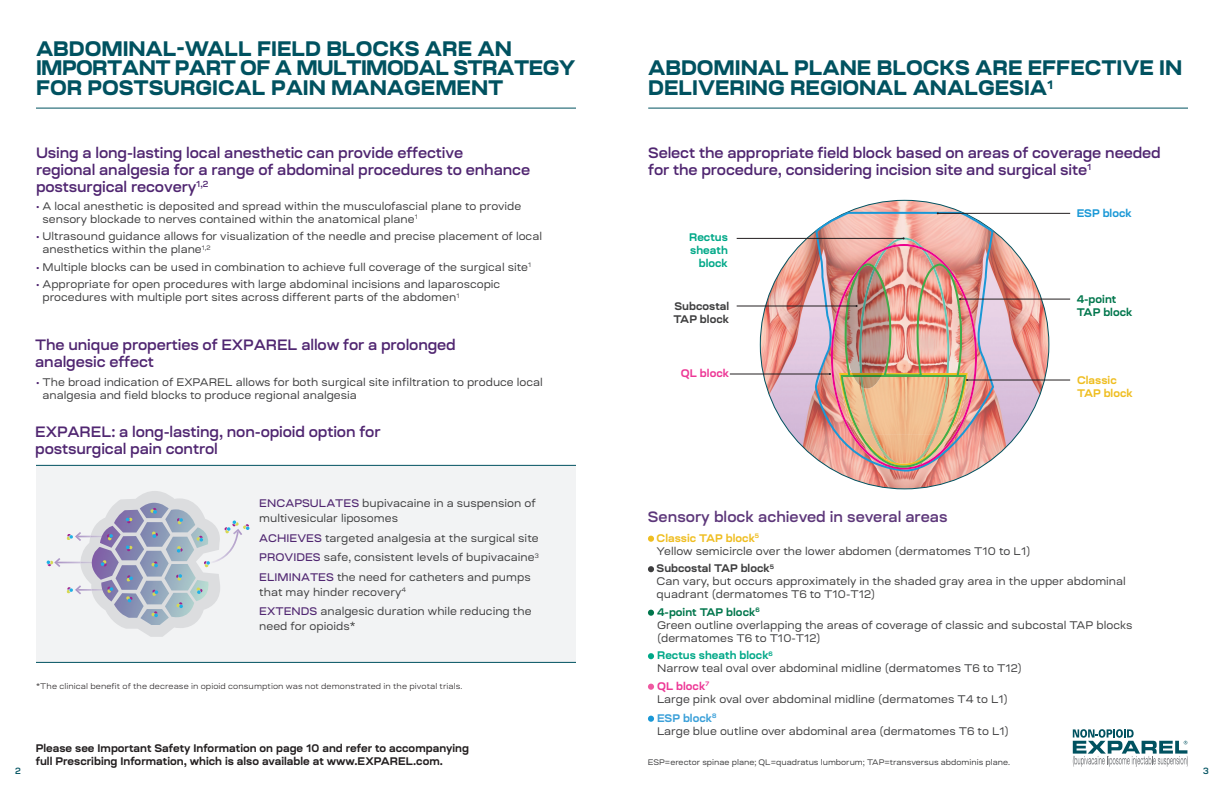
<style>
.page{position:relative;width:1224px;height:792px;background:#fff}
.page>*{position:absolute;margin:0;border:0;box-sizing:border-box;transform-origin:0 0}
.t1{font:800 21px/20px "Ruberoid";letter-spacing:-.005em;color:#005260}
.t2{font:600 15px/17px "Ruberoid";letter-spacing:-.01em;color:#502671}
.t3{font:600 15px "Ruberoid";color:#5d377a}
.t4{font:11px/13px "Ruberoid";color:#3e3e3f}
.t5{font:700 11px/13px "Ruberoid";color:#231f20}
.t6{font:700 11px/13px "Ruberoid";color:#3e3e3f}
.t7{font:700 11px/13px "Ruberoid";color:#00a888;text-align:right}
.t8{font:700 11px/13px "Ruberoid";color:#efbe22}
.t9{font:700 11px/13px "Ruberoid";color:#00764c}
.t10{font:700 11px "Ruberoid";color:#1a98d6}
.t11{font:700 11px "Ruberoid";color:#ed3896}
.t12{font:600 9px "Ruberoid";color:#005260}
.t13{font:300 8px "Ruberoid";letter-spacing:.01em;color:#231f20}
.t14{font:8px "Ruberoid";color:#3e3e3f}
.s1{color:#502671}
.s2{font-weight:500;color:#502671}
.s3{font-weight:700;color:#efbe22}
.s4{font-weight:700}
.s5{font-weight:700;color:#00764c}
.s6{font-weight:700;color:#00a888}
.s7{font-weight:700;color:#ed3896}
.s8{font-weight:700;color:#3ba0d9}
</style>
<div class="page">
<div style="left:36px;top:465px;width:540px;height:197px;background:#f2f3f4"></div>
<hr style="left:36px;top:465px;width:540px;height:1px;background:#005260">
<hr style="left:36px;top:662px;width:540px;height:1px;background:#005260">
<svg style="left:46px;top:491px;width:204px;height:146px"></svg>
<hr style="left:36px;top:108px;width:540px;height:1px;background:#005260">
<hr style="left:648px;top:108px;width:540px;height:1px;background:#005260">
<svg style="left:648px;top:536px;width:6px;height:6px"></svg>
<svg style="left:648px;top:566px;width:6px;height:6px"></svg>
<svg style="left:648px;top:610px;width:6px;height:6px"></svg>
<svg style="left:648px;top:653px;width:6px;height:6px"></svg>
<svg style="left:648px;top:684px;width:6px;height:6px"></svg>
<svg style="left:648px;top:716px;width:6px;height:6px"></svg>
<svg style="left:1073px;top:729px;width:115px;height:38px"></svg>
<img style="left:760px;top:200px;width:289px;height:289px">
<svg style="left:814px;top:211px;width:181px;height:265px;background:#d6b1b4"></svg>
<hr style="left:737px;top:306px;width:120px;height:1px;background:#231f20">
<hr style="left:730px;top:374px;width:100px;height:1px;background:#231f20">
<hr style="left:737px;top:238px;width:167px;height:1px;background:#231f20">
<hr style="left:967px;top:380px;width:103px;height:1px;background:#231f20">
<hr style="left:960px;top:299px;width:110px;height:1px;background:#231f20">
<img style="left:829px;top:237px;width:153px;height:233px">
<hr style="left:938px;top:213px;width:132px;height:1px;background:#231f20">
<h1 class="t1" style="left:36px;top:38px;width:541px">ABDOMINAL-WALL FIELD BLOCKS ARE AN<br>IMPORTANT PART OF A MULTIMODAL STRATEGY<br>FOR POSTSURGICAL PAIN MANAGEMENT</h1>
<h2 class="t2" style="left:36px;top:144px;width:496px">Using a long-lasting local anesthetic can provide effective<br>regional analgesia for a range of abdominal procedures to enhance postsurgical recovery<sup>1,2</sup></h2>
<p class="t4" style="left:43px;top:199px;width:480px;text-indent:-7px"><span class="s1">•</span> A local anesthetic is deposited and spread within the musculofascial plane to provide sensory blockade to nerves contained within the anatomical plane<sup>1</sup></p>
<p class="t4" style="left:43px;top:230px;width:501px;text-indent:-7px"><span class="s1">•</span> Ultrasound guidance allows for visualization of the needle and precise placement of local anesthetics within the plane<sup>1,2</sup></p>
<p class="t4" style="left:36px;top:260px;width:497px"><span class="s1">•</span> Multiple blocks can be used in combination to achieve full coverage of the surgical site<sup>1</sup></p>
<p class="t4" style="left:43px;top:278px;width:459px;text-indent:-7px"><span class="s1">•</span> Appropriate for open procedures with large abdominal incisions and laparoscopic procedures with multiple port sites across different parts of the abdomen<sup>1</sup></p>
<h2 class="t2" style="left:35px;top:336px;width:422px">The unique properties of EXPAREL allow for a prolonged analgesic effect</h2>
<p class="t4" style="left:43px;top:376px;width:502px;text-indent:-7px"><span class="s1">•</span> The broad indication of EXPAREL allows for both surgical site infiltration to produce local analgesia and field blocks to produce regional analgesia</p>
<h2 class="t2" style="left:35px;top:423px;width:347px">EXPAREL: a long-lasting, non-opioid option for postsurgical pain control</h2>
<p class="t4" style="left:259px;top:496px;width:278px;line-height:15px"><span class="s2">ENCAPSULATES</span> bupivacaine in a suspension of multivesicular liposomes</p>
<p class="t4" style="left:259px;top:528px;width:281px;line-height:19.5px;text-align:justify"><span class="s2">ACHIEVES</span> targeted analgesia at the surgical site <span class="s2">PROVIDES</span> safe, consistent levels of bupivacaine<sup>3<br></sup><span class="s2">ELIMINATES</span> the need for catheters and pumps</p>
<p class="t4" style="left:259px;top:582px;width:274px;line-height:19.5px">that may hinder recovery<sup>4<br></sup><span class="s2">EXTENDS</span> analgesic duration while reducing the</p>
<p class="t4" style="left:259px;top:620px;width:98px">need for opioids*</p>
<p class="t13" style="left:36px;top:681px;width:428px">*The clinical benefit of the decrease in opioid consumption was not demonstrated in the pivotal trials.</p>
<h1 class="t1" style="left:648px;top:58px;width:536px">ABDOMINAL PLANE BLOCKS ARE EFFECTIVE IN<br>DELIVERING REGIONAL ANALGESIA<sup>1</sup></h1>
<h2 class="t2" style="left:648px;top:143px;width:514px">Select the appropriate field block based on areas of coverage needed for the procedure, considering incision site and surgical site<sup>1</sup></h2>
<p class="t7" style="left:689px;top:231px;width:40px">Rectus sheath block</p>
<p class="t6" style="left:673px;top:299px;width:57px">Subcostal<br>TAP block</p>
<p class="t11" style="left:681px;top:365px;width:50px">QL block</p>
<p class="t10" style="left:1077px;top:206px;width:57px">ESP block</p>
<p class="t9" style="left:1077px;top:292px;width:57px">4-point<br>TAP block</p>
<p class="t8" style="left:1077px;top:373px;width:57px">Classic<br>TAP block</p>
<h2 class="t3" style="left:648px;top:506px;width:301px">Sensory block achieved in several areas</h2>
<p class="t4" style="left:657px;top:531px;width:375px"><span class="s3">Classic TAP block</span><sup>5<br></sup>Yellow semicircle over the lower abdomen (dermatomes T10 to L1)</p>
<p class="t4" style="left:657px;top:562px;width:471px"><span class="s4">Subcostal TAP block</span><sup>5<br></sup>Can vary, but occurs approximately in the shaded gray area in the upper abdominal quadrant (dermatomes T6 to T10-T12)</p>
<p class="t4" style="left:657px;top:605px;width:477px"><span class="s5">4-point TAP block</span><sup>6<br></sup>Green outline overlapping the areas of coverage of classic and subcostal TAP blocks (dermatomes T6 to T10-T12)</p>
<p class="t4" style="left:657px;top:649px;width:366px"><span class="s6">Rectus sheath block</span><sup>6<br></sup>Narrow teal oval over abdominal midline (dermatomes T6 to T12)</p>
<p class="t4" style="left:657px;top:679px;width:352px"><span class="s7">QL block</span><sup>7<br></sup>Large pink oval over abdominal midline (dermatomes T4 to L1)</p>
<p class="t4" style="left:657px;top:711px;width:353px"><span class="s8">ESP block</span><sup>8<br></sup>Large blue outline over abdominal area (dermatomes T6 to L1)</p>
<p class="t5" style="left:36px;top:741px;width:435px">Please see Important Safety Information on page 10 and refer to accompanying full Prescribing Information, which is also available at www.EXPAREL.com.</p>
<p class="t14" style="left:648px;top:757px;width:364px">ESP=erector spinae plane; QL=quadratus lumborum; TAP=transversus abdominis plane.</p>
<p class="t12" style="left:15px;top:765px;width:7px">2</p>
<p class="t12" style="left:1203px;top:765px;width:7px">3</p>
</div>
